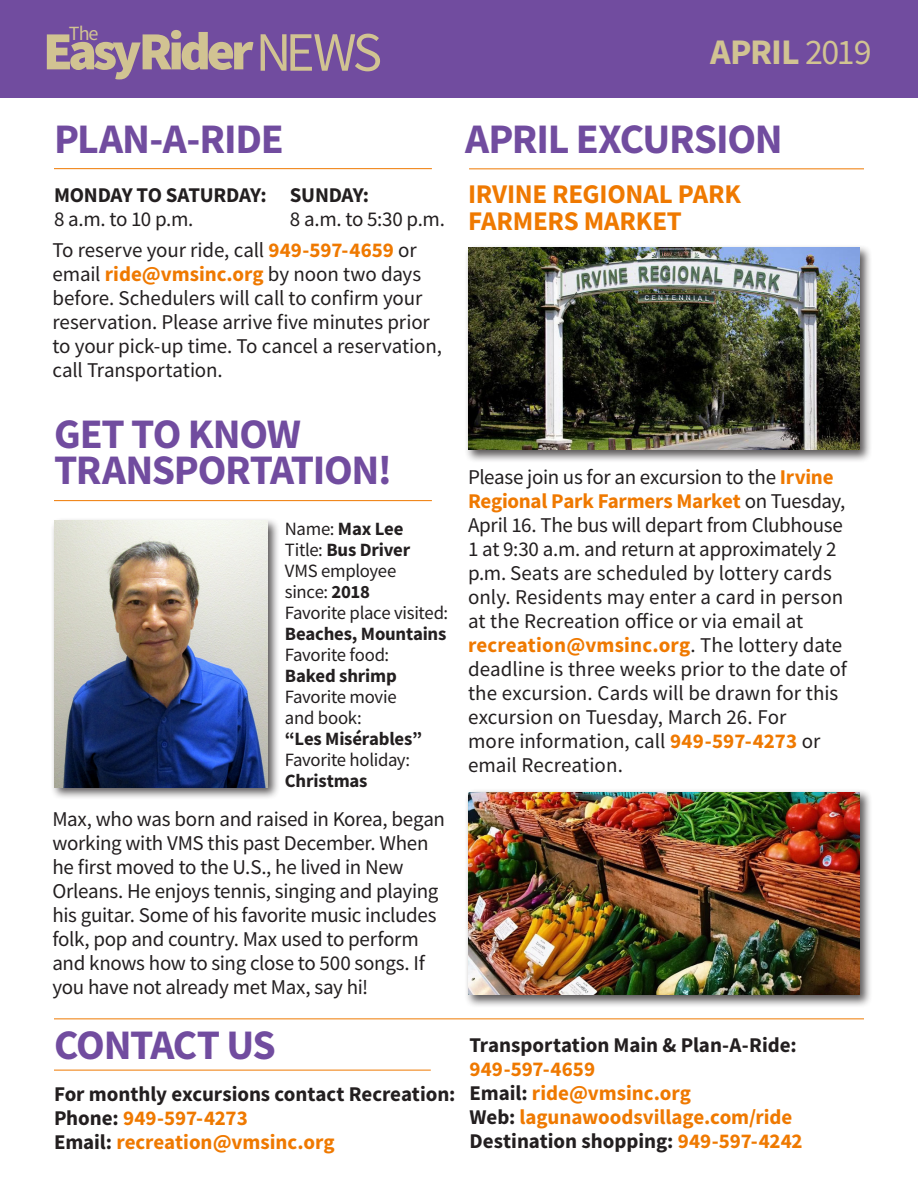
<style>
.page{position:relative;width:918px;height:1188px;background:#fff}
.page>*{position:absolute;margin:0;border:0;box-sizing:border-box;transform-origin:0 0}
.t1{font:900 53.7px "Source Sans Pro";letter-spacing:-.08em;color:#d1c392}
.t2{font:700 42px/36px "Source Sans Pro";letter-spacing:-.03em;color:#714c9f}
.t3{font:700 36px "Source Sans Pro";letter-spacing:-.03em;color:#d1c392}
.t4{font:700 27px "Source Sans Pro";letter-spacing:-.01em;color:#ef7900}
.t5{font:21px/24px "Source Sans Pro";letter-spacing:-.01em;color:#231f20}
.t6{font:700 21px/24px "Source Sans Pro";letter-spacing:-.005em;color:#231f20}
.t7{font:700 21px "Source Sans Pro";letter-spacing:-.005em;color:#ef7900}
.t8{font:20.1px "Source Sans Pro";color:#d1c392}
.t9{font:18.75px/21px "Source Sans Pro";letter-spacing:-.02em;color:#231f20}
.t10{font:700 18.75px "Source Sans Pro";letter-spacing:-.01em;color:#231f20}
.s1{font-weight:400;font-size:55.5px}
.s2{font-weight:400}
.s3{font-weight:700;color:#ef7900}
.s4{font-weight:700}
.s5{color:#231f20}
.s6{color:#ef7900}
</style>
<div class="page">
<div style="left:0;top:0;width:918px;height:97px;background:#714c9f"></div>
<hr style="left:54px;top:1018px;width:810px;height:1px;background:#ef7900">
<hr style="left:54px;top:168px;width:378px;height:1px;background:#ef7900">
<div style="left:51px;top:517px;width:230px;height:284px;background:#231f20;opacity:.75"></div>
<img style="left:54px;top:520px;width:214px;height:267px">
<hr style="left:54px;top:500px;width:378px;height:1px;background:#ef7900">
<hr style="left:469px;top:168px;width:395px;height:1px;background:#ef7900">
<hr style="left:54px;top:1070px;width:377px;height:1px;background:#ef7900">
<div style="left:465px;top:244px;width:408px;height:219px;background:#231f20;opacity:.75"></div>
<img style="left:468px;top:247px;width:392px;height:203px">
<div style="left:465px;top:789px;width:408px;height:219px;background:#231f20;opacity:.75"></div>
<img style="left:468px;top:792px;width:392px;height:203px">
<p class="t8" style="left:69px;top:20px;width:31px">The</p>
<p class="t1" style="left:43px;top:14px;width:341px">Easy Rider<span class="s1">NEWS</span></p>
<p class="t3" style="left:710px;top:28px;width:163px">APRIL <span class="s2">2019</span></p>
<p class="t2" style="left:54px;top:121px;width:231px">PLAN-A-RIDE</p>
<p class="t6" style="left:54px;top:183px;width:317px">MONDAY TO SATURDAY: SUNDAY:</p>
<p class="t5" style="left:54px;top:207px;width:141px">8 a.m. to 10 p.m.</p>
<p class="t5" style="left:290px;top:207px;width:156px">8 a.m. to 5:30 p.m.</p>
<p class="t5" style="left:52px;top:238px;width:391px">To reserve your ride, call <span class="s3">949-597-4659</span> or email <span class="s3">ride@vmsinc.org</span> by noon two days before. Schedulers will call to confirm your reservation. Please arrive five minutes prior to your pick-up time. To cancel a reservation, call Transportation.</p>
<p class="t2" style="left:54px;top:416px;width:340px">GET TO KNOW<br>TRANSPORTATION!</p>
<p class="t10" style="left:285px;top:516px;width:120px"><span class="s2">Name:</span> Max Lee</p>
<p class="t10" style="left:285px;top:537px;width:127px"><span class="s2">Title:</span> Bus Driver</p>
<p class="t9" style="left:285px;top:560px;width:113px">VMS employee since: <span class="s4">2018</span></p>
<p class="t9" style="left:285px;top:602px;width:165px">Favorite place visited:</p>
<p class="t10" style="left:285px;top:621px;width:163px">Beaches, Mountains</p>
<p class="t9" style="left:285px;top:644px;width:106px">Favorite food:</p>
<p class="t10" style="left:285px;top:663px;width:113px">Baked shrimp</p>
<p class="t9" style="left:285px;top:686px;width:113px">Favorite movie</p>
<p class="t9" style="left:285px;top:707px;width:78px">and book:</p>
<p class="t10" style="left:285px;top:726px;width:139px">“Les Misérables”</p>
<p class="t9" style="left:285px;top:749px;width:127px">Favorite holiday:</p>
<p class="t10" style="left:285px;top:768px;width:84px">Christmas</p>
<p class="t5" style="left:52px;top:807px;width:394px">Max, who was born and raised in Korea, began working with VMS this past December. When he first moved to the U.S., he lived in New Orleans. He enjoys tennis, singing and playing his guitar. Some of his favorite music includes folk, pop and country. Max used to perform and knows how to sing close to 500 songs. If you have not already met Max, say hi!</p>
<p class="t2" style="left:465px;top:120px;width:319px">APRIL EXCURSION</p>
<p class="t4" style="left:468px;top:176px;width:274px">IRVINE REGIONAL PARK</p>
<p class="t4" style="left:468px;top:203px;width:215px">FARMERS MARKET</p>
<p class="t5" style="left:468px;top:465px;width:380px">Please join us for an excursion to the <span class="s3">Irvine Regional Park Farmers Market</span> on Tuesday, April 16. The bus will depart from Clubhouse 1 at 9:30 a.m. and return at approximately 2 p.m. Seats are scheduled by lottery cards only. Residents may enter a card in person at the Recreation office or via email at <span class="s3">recreation@vmsinc.org</span>. The lottery date deadline is three weeks prior to the date of the excursion. Cards will be drawn for this excursion on Tuesday, March 26. For</p>
<p class="t5" style="left:468px;top:729px;width:354px">more information, call <span class="s3">949-597-4273</span> or email Recreation.</p>
<p class="t2" style="left:54px;top:1026px;width:223px">CONTACT US</p>
<p class="t6" style="left:470px;top:1033px;width:329px">Transportation Main &amp; Plan-A-Ride:</p>
<p class="t7" style="left:470px;top:1055px;width:127px">949-597-4659</p>
<p class="t7" style="left:470px;top:1079px;width:223px"><span class="s5">Email:</span> ride@vmsinc.org</p>
<p class="t7" style="left:470px;top:1103px;width:325px"><span class="s5">Web:</span> lagunawoodsvillage.com/ride</p>
<p class="t6" style="left:470px;top:1129px;width:335px">Destination shopping: <span class="s6">949-597-4242</span></p>
<p class="t6" style="left:54px;top:1082px;width:403px">For monthly excursions contact Recreation:<br>Phone: <span class="s6">949-597-4273</span></p>
<p class="t7" style="left:54px;top:1128px;width:282px"><span class="s5">Email:</span> recreation@vmsinc.org</p>
</div>
